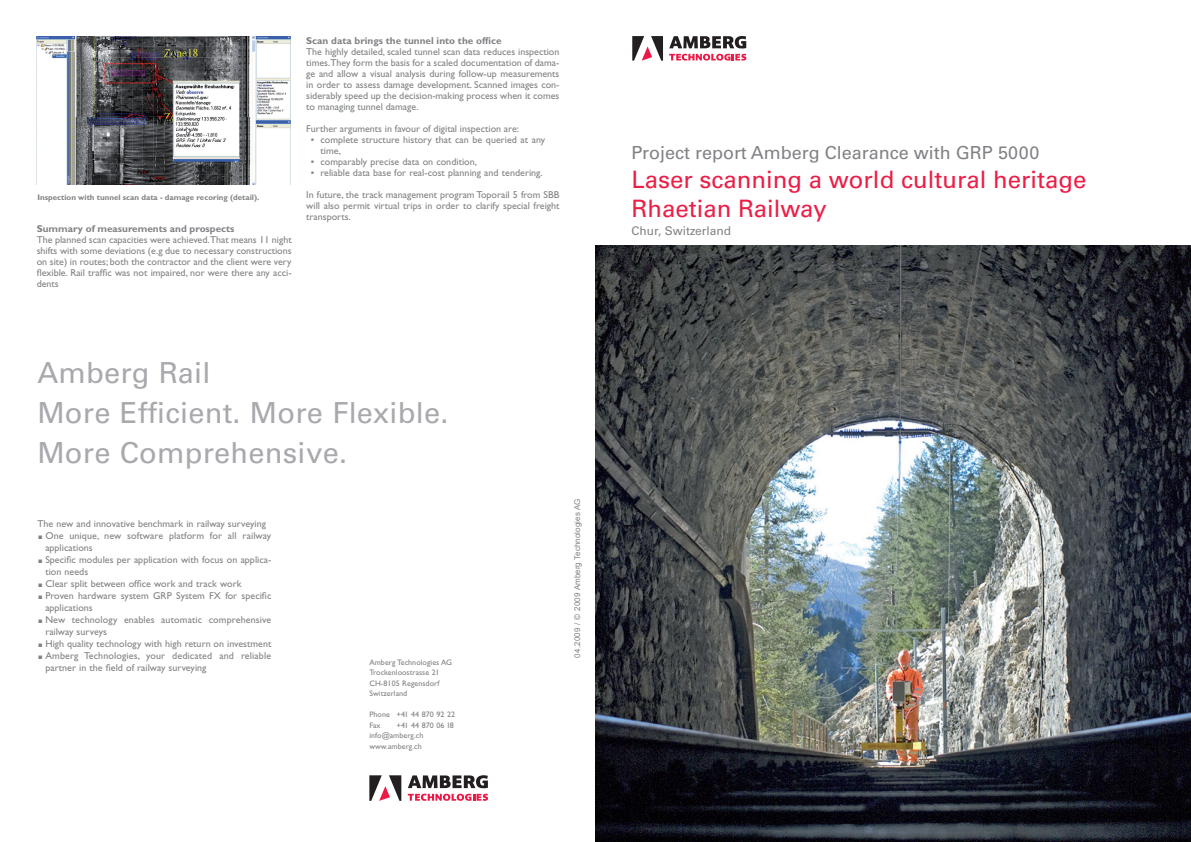
<style>
.page{position:relative;width:1191px;height:842px;background:#fff}
.page>*{position:absolute;margin:0;border:0;box-sizing:border-box;transform-origin:0 0}
.t1{font:29px/40px "Univers";letter-spacing:.005em;color:#a8a9ad}
.t2{font:24px/28.8px "Univers";color:#eb1e46}
.t3{font:18px "Univers";color:#808285}
.t4{font:12px "Univers";color:#808285}
.t5{font:10px/11px "Gill Sans";letter-spacing:.005em;color:#808285}
.t6{font:700 10px "Gill Sans";color:#808285}
.t7{font:8px/10.5px "Gill Sans";letter-spacing:.005em;color:#808285}
.t8{font:700 8px "Gill Sans";color:#808285}
.t9{font:8px "Arial";letter-spacing:.005em;color:#808285}
.s1{font-family:"Arial"}
</style>
<div class="page">
<svg style="left:632px;top:36px;width:31px;height:25px"></svg>
<svg style="left:669px;top:36px;width:77px;height:25px"></svg>
<img style="left:595px;top:245px;width:596px;height:597px">
<img style="left:36px;top:36px;width:254px;height:148px">
<svg style="left:369px;top:775px;width:32px;height:26px"></svg>
<svg style="left:408px;top:775px;width:80px;height:26px"></svg>
<p class="t8" style="left:37px;top:192px;width:223px">Inspection with tunnel scan data - damage recoring (detail).</p>
<p class="t6" style="left:306px;top:34px;width:197px">Scan data brings the tunnel into the office</p>
<p class="t5" style="left:306px;top:46px;width:255px;text-align:justify">The highly detailed, scaled tunnel scan data reduces inspection times.They form the basis for a scaled documentation of dama&shy;ge and allow a visual analysis during follow-up measurements in order to assess damage development. Scanned images con&shy;siderably speed up the decision-making process when it comes to managing tunnel damage.</p>
<p class="t5" style="left:306px;top:123px;width:214px">Further arguments in favour of digital inspection are:</p>
<p class="t5" style="left:320px;top:134px;width:226px;text-indent:-10px"><span class="s1">▪</span> complete structure history that can be queried at any time,</p>
<p class="t5" style="left:311px;top:156px;width:168px"><span class="s1">▪</span> comparably precise data on condition,</p>
<p class="t5" style="left:311px;top:167px;width:233px"><span class="s1">▪</span> reliable data base for real-cost planning and tendering.</p>
<p class="t5" style="left:306px;top:189px;width:255px;text-align:justify">In future, the track management program Toporail 5 from SBB will also permit virtual trips in order to clarify special freight transports.</p>
<h3 class="t3" style="left:631px;top:142px;width:409px">Project report Amberg Clearance with GRP 5000</h3>
<h2 class="t2" style="left:631px;top:165px;width:456px">Laser scanning a world cultural heritage<br>Rhaetian Railway</h2>
<p class="t6" style="left:37px;top:223px;width:199px">Summary of measurements and prospects</p>
<p class="t4" style="left:631px;top:224px;width:101px">Chur, Switzerland</p>
<p class="t5" style="left:37px;top:235px;width:256px;text-align:justify">The planned scan capacities were achieved.That means 11 night shifts with some deviations (e.g due to necessary constructions on site) in routes; both the contractor and the client were very flexible. Rail traffic was not impaired, nor were there any acci&shy;dents</p>
<h1 class="t1" style="left:37px;top:353px;width:412px">Amberg Rail<br>More Efficient. More Flexible.<br>More Comprehensive.</h1>
<p class="t5" style="left:37px;top:518px;width:230px">The new and innovative benchmark in railway surveying</p>
<p class="t5" style="left:45px;top:530px;width:227px;line-height:12px;text-indent:-7px">■ One unique, new software platform for all railway applications</p>
<p class="t5" style="left:45px;top:554px;width:227px;line-height:12px;text-indent:-7px">■ Specific modules per application with focus on applica&shy;tion needs</p>
<p class="t5" style="left:38px;top:578px;width:205px">■ Clear split between office work and track work</p>
<p class="t5" style="left:45px;top:590px;width:227px;line-height:12px;text-indent:-7px">■ Proven hardware system GRP System FX for specific applications</p>
<p class="t5" style="left:45px;top:614px;width:227px;line-height:12px;text-indent:-7px">■ New technology enables automatic comprehensive railway surveys</p>
<p class="t5" style="left:38px;top:638px;width:234px">■ High quality technology with high return on investment</p>
<p class="t5" style="left:45px;top:650px;width:227px;line-height:12px;text-indent:-7px">■ Amberg Technologies, your dedicated and reliable partner in the field of railway surveying</p>
<p class="t7" style="left:369px;top:657px;width:84px">Amberg Technologies AG<br>Trockenloostrasse 21<br>CH-8105 Regensdorf<br>Switzerland</p>
<p class="t7" style="left:369px;top:709px;width:87px">Phone +41 44 870 92 22<br>Fax</p>
<p class="t7" style="left:369px;top:720px;width:86px;text-indent:27px">+41 44 870 06 18 info@amberg.ch www.amberg.ch</p>
<p class="t9" style="left:572px;top:657px;width:160px;rotate:-90deg">04.2009 / © 2009 Amberg Technologies AG</p>
</div>
